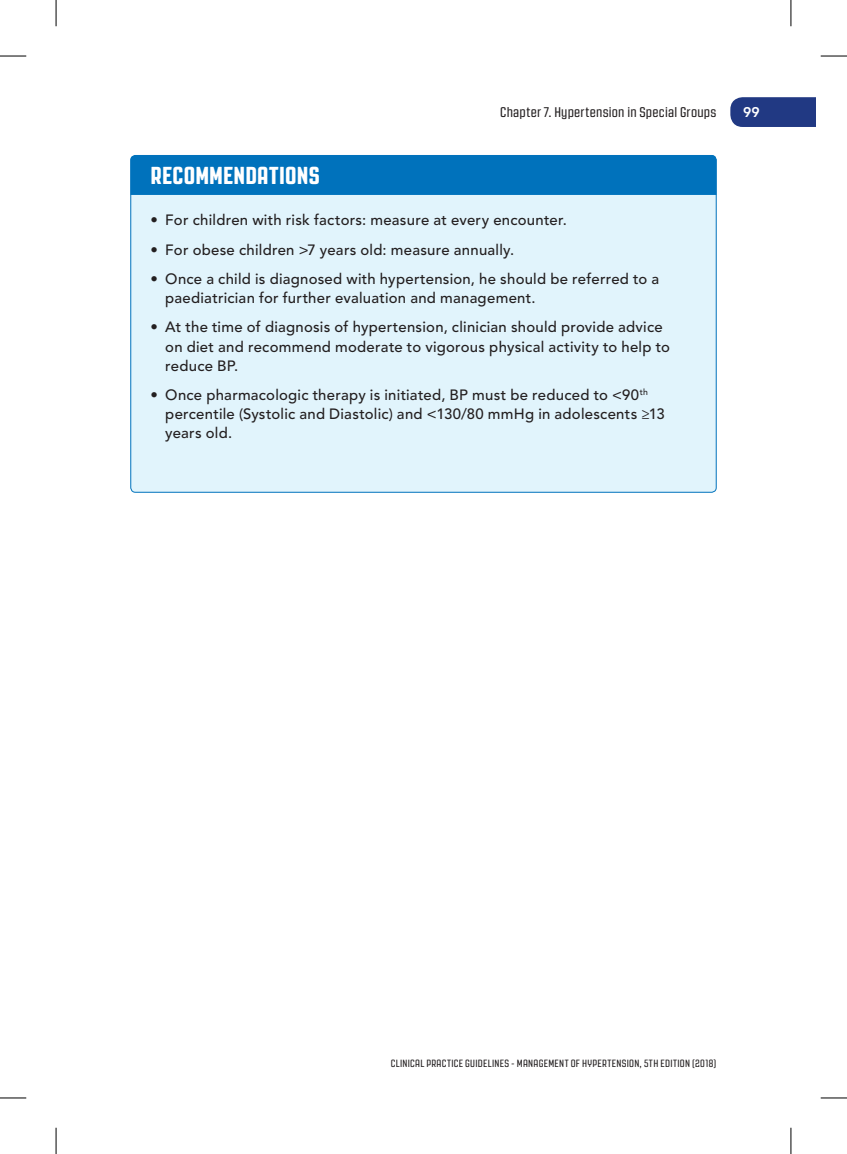
<style>
.page{position:relative;width:847px;height:1154px;background:#fff}
.page>*{position:absolute;margin:0;border:0;box-sizing:border-box;transform-origin:0 0}
.t1{font:800 24.5px "Revolution Gothic";letter-spacing:.01em;color:#fff}
.t2{font:500 14.88px/19.2px "Avenir LT Std";letter-spacing:.015em;color:#231f20}
.t3{font:14px "Revolution Gothic";letter-spacing:.02em;color:#231f20}
.t4{font:800 14px "Avenir LT Std";color:#fff}
.t5{font:10.5px "Revolution Gothic";letter-spacing:.03em;color:#231f20}
</style>
<div class="page">
<div style="left:131px;top:155px;width:585px;height:337px;background:#e1f4fc;border-radius:5px"></div>
<div style="left:130px;top:155px;width:586px;height:40px;background:#0072bc"></div>
<div style="left:730px;top:97px;width:85px;height:30px;background:#213983"></div>
<svg style="left:0;top:56px;width:26px;height:1px"></svg>
<svg style="left:820px;top:56px;width:26px;height:1px"></svg>
<svg style="left:0;top:1097px;width:26px;height:1px"></svg>
<svg style="left:820px;top:1097px;width:26px;height:1px"></svg>
<svg style="left:56px;top:0;width:1px;height:26px"></svg>
<svg style="left:56px;top:1128px;width:1px;height:26px"></svg>
<svg style="left:790px;top:0;width:1px;height:26px"></svg>
<svg style="left:790px;top:1128px;width:1px;height:26px"></svg>
<h1 class="t1" style="left:150px;top:162px;width:171px">RECOMMENDATIONS</h1>
<p class="t3" style="left:500px;top:104px;width:217px">Chapter 7. Hypertension in Special Groups</p>
<p class="t2" style="left:150px;top:211px;width:418px">• For children with risk factors: measure at every encounter.</p>
<p class="t2" style="left:150px;top:240px;width:365px">• For obese children &gt;7 years old: measure annually.</p>
<p class="t2" style="left:165px;top:269px;width:495px;text-indent:-15px">• Once a child is diagnosed with hypertension, he should be referred to a paediatrician for further evaluation and management.</p>
<p class="t2" style="left:165px;top:318px;width:506px;text-indent:-15px">• At the time of diagnosis of hypertension, clinician should provide advice on diet and recommend moderate to vigorous physical activity to help to reduce BP.</p>
<p class="t2" style="left:165px;top:385px;width:500px;text-indent:-15px">• Once pharmacologic therapy is initiated, BP must be reduced to &lt;90<sup>th </sup>percentile (Systolic and Diastolic) and &lt;130/80 mmHg in adolescents ≥13 years old.</p>
<p class="t4" style="left:742px;top:104px;width:18px">99</p>
<p class="t5" style="left:391px;top:1057px;width:327px">CLINICAL PRACTICE GUIDELINES - MANAGEMENT OF HYPERTENSION, 5TH EDITION (2018)</p>
</div>
